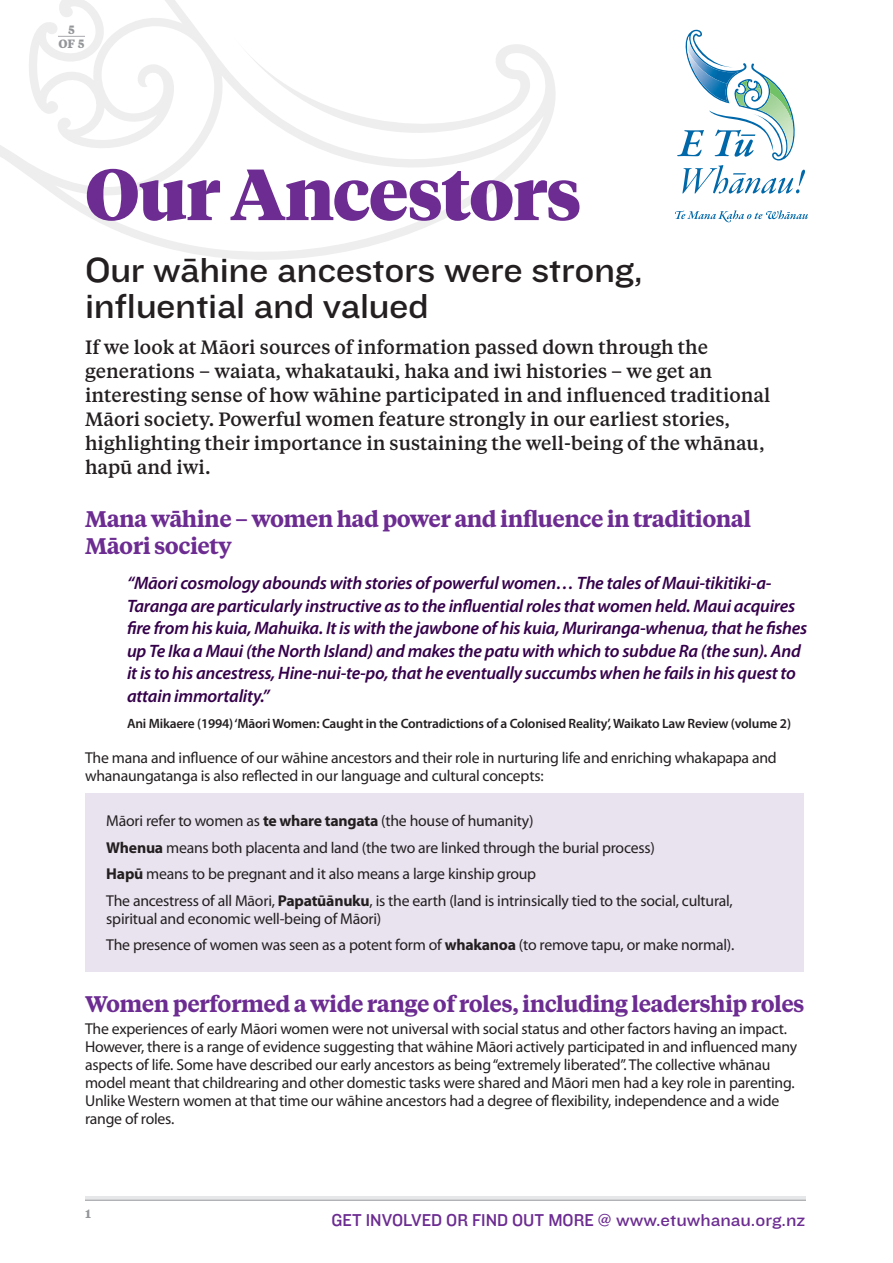
<style>
.page{position:relative;width:893px;height:1263px;background:#fff}
.page>*{position:absolute;margin:0;border:0;box-sizing:border-box;transform-origin:0 0}
.t1{font:900 72px "Tiempos Headline";letter-spacing:-.015em;color:#6c2c91}
.t2{font:36px/36px "Knockout 32 Junior Cruisewt";letter-spacing:-.01em;color:#231f20}
.t3{font:600 22.5px/27px "Tiempos Text";letter-spacing:-.025em;color:#6c2c91}
.t4{font:500 19.2px/24px "Tiempos Text";color:#231f20}
.t5{font:italic 600 18px/22.5px "Myriad Pro";letter-spacing:-.015em;color:#35004a}
.t6{font:17.85px "Knockout 31 Junior Middlewt";color:#6c2c91}
.t7{font:15.75px/18px "Myriad Pro";letter-spacing:-.015em;color:#231f20}
.t8{font:600 13.5px "Myriad Pro";letter-spacing:-.015em;color:#231f20}
.t9{font:700 12px "Tiempos Text";color:#939598}
.s1{font-weight:700}
.s2{font-family:"Knockout 32 Junior Cruisewt"}
</style>
<div class="page">
<svg style="left:675px;top:210px;width:133px;height:12px"></svg>
<svg style="left:677px;top:30px;width:128px;height:164px"></svg>
<svg style="left:0;top:0;width:556px;height:260px"></svg>
<svg style="left:85px;top:1196px;width:720px;height:5px;background:#d7d8da"></svg>
<div style="left:85px;top:793px;width:719px;height:178px;background:#e9e2ef"></div>
<svg style="left:0;top:0;width:122px;height:120px"></svg>
<p class="t9" style="left:68px;top:21px;width:8px">5</p>
<p class="t9" style="left:58px;top:35px;width:28px">OF 5</p>
<h1 class="t1" style="left:85px;top:144px;width:498px">Our Ancestors</h1>
<h2 class="t2" style="left:85px;top:250px;width:559px">Our wāhine ancestors were strong, influential and valued</h2>
<p class="t4" style="left:85px;top:335px;width:687px">If we look at Māori sources of information passed down through the generations – waiata, whakatauki, haka and iwi histories – we get an interesting sense of how wāhine participated in and influenced traditional Māori society. Powerful women feature strongly in our earliest stories, highlighting their importance in sustaining the well-being of the whānau, hapū and iwi.</p>
<h3 class="t3" style="left:85px;top:504px;width:668px">Mana wāhine – women had power and influence in traditional<br>Māori society</h3>
<p class="t5" style="left:127px;top:571px;width:682px">“Māori cosmology abounds with stories of powerful women… The tales of Maui-tikitiki-a-Taranga are particularly instructive as to the influential roles that women held. Maui acquires fire from his kuia, Mahuika. It is with the jawbone of his kuia, Muriranga-whenua, that he fishes up Te Ika a Maui (the North Island) and makes the patu with which to subdue Ra (the sun). And it is to his ancestress, Hine-nui-te-po, that he eventually succumbs when he fails in his quest to attain immortality.”</p>
<p class="t8" style="left:127px;top:715px;width:665px">Ani Mikaere (1994) ‘Māori Women: Caught in the Contradictions of a Colonised Reality’, Waikato Law Review (volume 2)</p>
<p class="t7" style="left:85px;top:749px;width:693px">The mana and influence of our wāhine ancestors and their role in nurturing life and enriching whakapapa and whanaungatanga is also reflected in our language and cultural concepts:</p>
<p class="t7" style="left:106px;top:807px;width:628px;line-height:26.5px">Māori refer to women as <span class="s1">te whare tangata</span> (the house of humanity)<br><span class="s1">Whenua</span> means both placenta and land (the two are linked through the burial process)<br><span class="s1">Hapū</span> means to be pregnant and it also means a large kinship group<br>The ancestress of all Māori, <span class="s1">Papatūānuku</span>, is the earth (land is intrinsically tied to the social, cultural,</p>
<p class="t7" style="left:106px;top:905px;width:630px;line-height:26.5px">spiritual and economic well-being of Māori)<br>The presence of women was seen as a potent form of <span class="s1">whakanoa</span> (to remove tapu, or make normal).</p>
<h3 class="t3" style="left:85px;top:989px;width:721px">Women performed a wide range of roles, including leadership roles</h3>
<p class="t7" style="left:85px;top:1020px;width:713px">The experiences of early Māori women were not universal with social status and other factors having an impact.<br>However, there is a range of evidence suggesting that wāhine Māori actively participated in and influenced many aspects of life. Some have described our early ancestors as being “extremely liberated”. The collective whānau model meant that childrearing and other domestic tasks were shared and Māori men had a key role in parenting.<br>Unlike Western women at that time our wāhine ancestors had a degree of flexibility, independence and a wide range of roles.</p>
<p class="t9" style="left:85px;top:1205px;width:7px">1</p>
<p class="t6" style="left:332px;top:1208px;width:475px">GET INVOLVED OR FIND OUT MORE @ <span class="s2">www.etuwhanau.org.nz</span></p>
</div>
